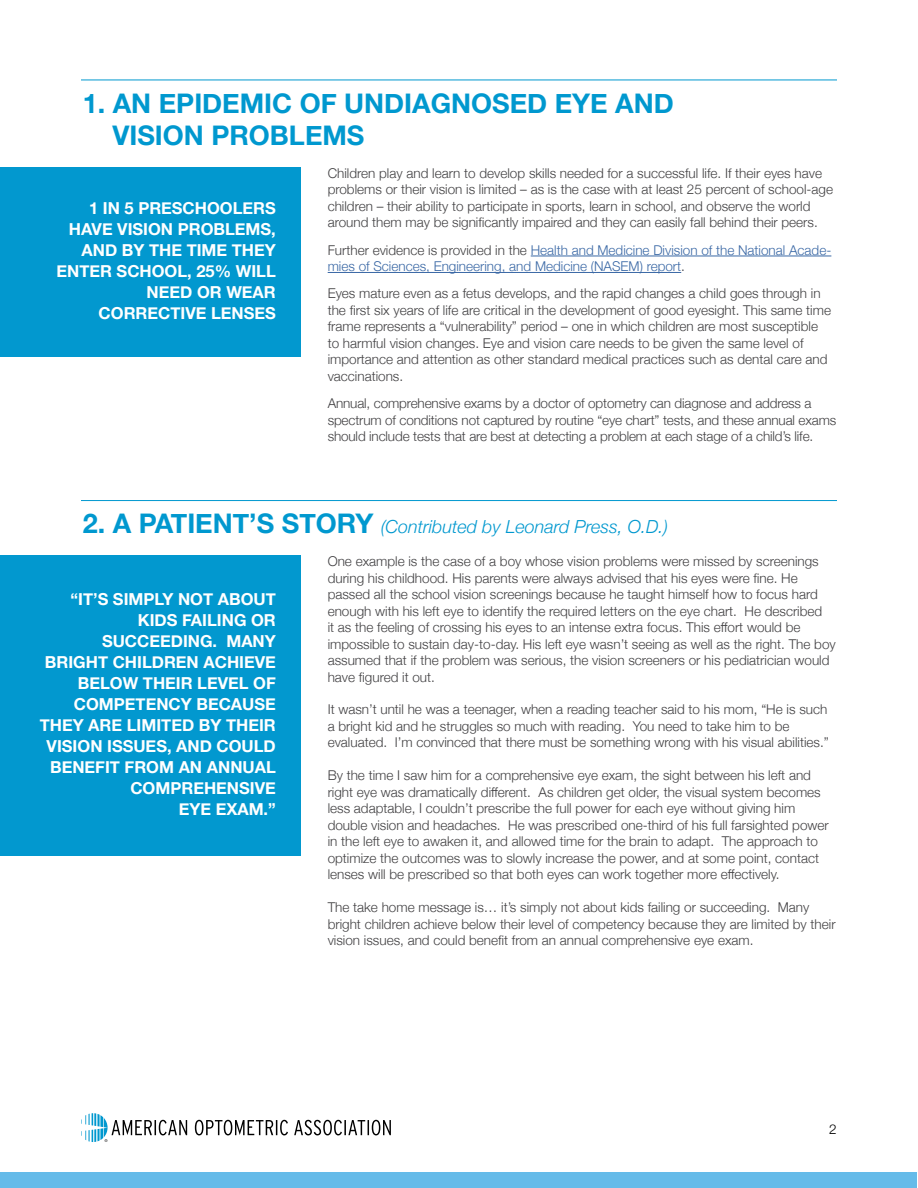
<style>
.page{position:relative;width:918px;height:1188px;background:#fff}
.page>*{position:absolute;margin:0;border:0;box-sizing:border-box;transform-origin:0 0}
.t1{font:700 27px/32.4px "Helvetica Neue";color:#0098cf}
.t2{font:italic 300 18px "Helvetica Neue";color:#0098cf}
.t3{font:700 16.5px/21px "Helvetica Neue";color:#fff;text-align:right}
.t4{font:300 13.5px/16.5px "Helvetica Neue";color:#414042}
.t5{font:300 13.5px/16.5px "Helvetica Neue";color:#3a68a5}
.t6{font:300 13.5px "Helvetica Neue";color:#000}
.s1{color:#414042}
.s2{font-weight:700;font-style:normal;font-size:27px}
</style>
<div class="page">
<div style="left:1px;top:1172px;width:916px;height:16px;background:#65bbe9"></div>
<hr style="left:81px;top:80px;width:756px;height:1px;background:#0098cf">
<hr style="left:531px;top:256px;width:300px;height:1px;background:#3a68a5">
<hr style="left:328px;top:272px;width:353px;height:1px;background:#3a68a5">
<hr style="left:81px;top:500px;width:756px;height:1px;background:#0098cf">
<div style="left:0;top:167px;width:301px;height:190px;background:#0298cf"></div>
<div style="left:0;top:555px;width:301px;height:300px;background:#0298cf"></div>
<svg style="left:81px;top:1113px;width:310px;height:29px"></svg>
<h1 class="t1" style="left:112px;top:88px;width:563px;text-indent:-30px">1. AN EPIDEMIC OF UNDIAGNOSED EYE AND<br>VISION PROBLEMS</h1>
<p class="t4" style="left:328px;top:164px;width:507px">Children play and learn to develop skills needed for a successful life. If their eyes have problems or their vision is limited – as is the case with at least 25 percent of school-age children – their ability to participate in sports, learn in school, and observe the world around them may be significantly impaired and they can easily fall behind their peers.</p>
<p class="t5" style="left:328px;top:241px;width:505px"><span class="s1">Further evidence is provided in the</span> Health and Medicine Division of the National Acade&shy;mies of Sciences, Engineering, and Medicine (NASEM) report<span class="s1">.</span></p>
<p class="t4" style="left:328px;top:284px;width:505px">Eyes mature even as a fetus develops, and the rapid changes a child goes through in the first six years of life are critical in the development of good eyesight. This same time frame represents a “vulnerability” period – one in which children are most susceptible to harmful vision changes. Eye and vision care needs to be given the same level of importance and attention as other standard medical practices such as dental care and vaccinations.</p>
<p class="t4" style="left:328px;top:394px;width:510px">Annual, comprehensive exams by a doctor of optometry can diagnose and address a spectrum of conditions not captured by routine “eye chart” tests, and these annual exams should include tests that are best at detecting a problem at each stage of a child’s life.</p>
<p class="t3" style="left:56px;top:198px;width:221px">1 IN 5 PRESCHOOLERS<br>HAVE VISION PROBLEMS,<br>AND BY THE TIME THEY<br>ENTER SCHOOL, 25% WILL<br>NEED OR WEAR<br>CORRECTIVE LENSES</p>
<h2 class="t2" style="left:83px;top:513px;width:587px"><span class="s2">2. A PATIENT’S STORY</span> (Contributed by Leonard Press, O.D.)</h2>
<p class="t4" style="left:328px;top:552px;width:510px">One example is the case of a boy whose vision problems were missed by screenings during his childhood. His parents were always advised that his eyes were fine. He passed all the school vision screenings because he taught himself how to focus hard enough with his left eye to identify the required letters on the eye chart. He described<br>it as the feeling of crossing his eyes to an intense extra focus. This effort would be impossible to sustain day-to-day. His left eye wasn’t seeing as well as the right. The boy assumed that if the problem was serious, the vision screeners or his pediatrician would have figured it out.</p>
<p class="t4" style="left:328px;top:700px;width:503px">It wasn’t until he was a teenager, when a reading teacher said to his mom, “He is such a bright kid and he struggles so much with reading. You need to take him to be evaluated. I’m convinced that there must be something wrong with his visual abilities.”</p>
<p class="t4" style="left:328px;top:766px;width:503px">By the time I saw him for a comprehensive eye exam, the sight between his left and right eye was dramatically different. As children get older, the visual system becomes less adaptable, I couldn’t prescribe the full power for each eye without giving him double vision and headaches. He was prescribed one-third of his full farsighted power in the left eye to awaken it, and allowed time for the brain to adapt. The approach to optimize the outcomes was to slowly increase the power, and at some point, contact lenses will be prescribed so that both eyes can work together more effectively.</p>
<p class="t4" style="left:328px;top:898px;width:509px">The take home message is… it’s simply not about kids failing or succeeding. Many bright children achieve below their level of competency because they are limited by their vision issues, and could benefit from an annual comprehensive eye exam.</p>
<p class="t3" style="left:40px;top:589px;width:238px">“IT’S SIMPLY NOT ABOUT<br>KIDS FAILING OR<br>SUCCEEDING. MANY<br>BRIGHT CHILDREN ACHIEVE<br>BELOW THEIR LEVEL OF<br>COMPETENCY BECAUSE<br>THEY ARE LIMITED BY THEIR<br>VISION ISSUES, AND COULD<br>BENEFIT FROM AN ANNUAL<br>COMPREHENSIVE<br>EYE EXAM.”</p>
<p class="t6" style="left:829px;top:1118px;width:9px">2</p>
</div>
